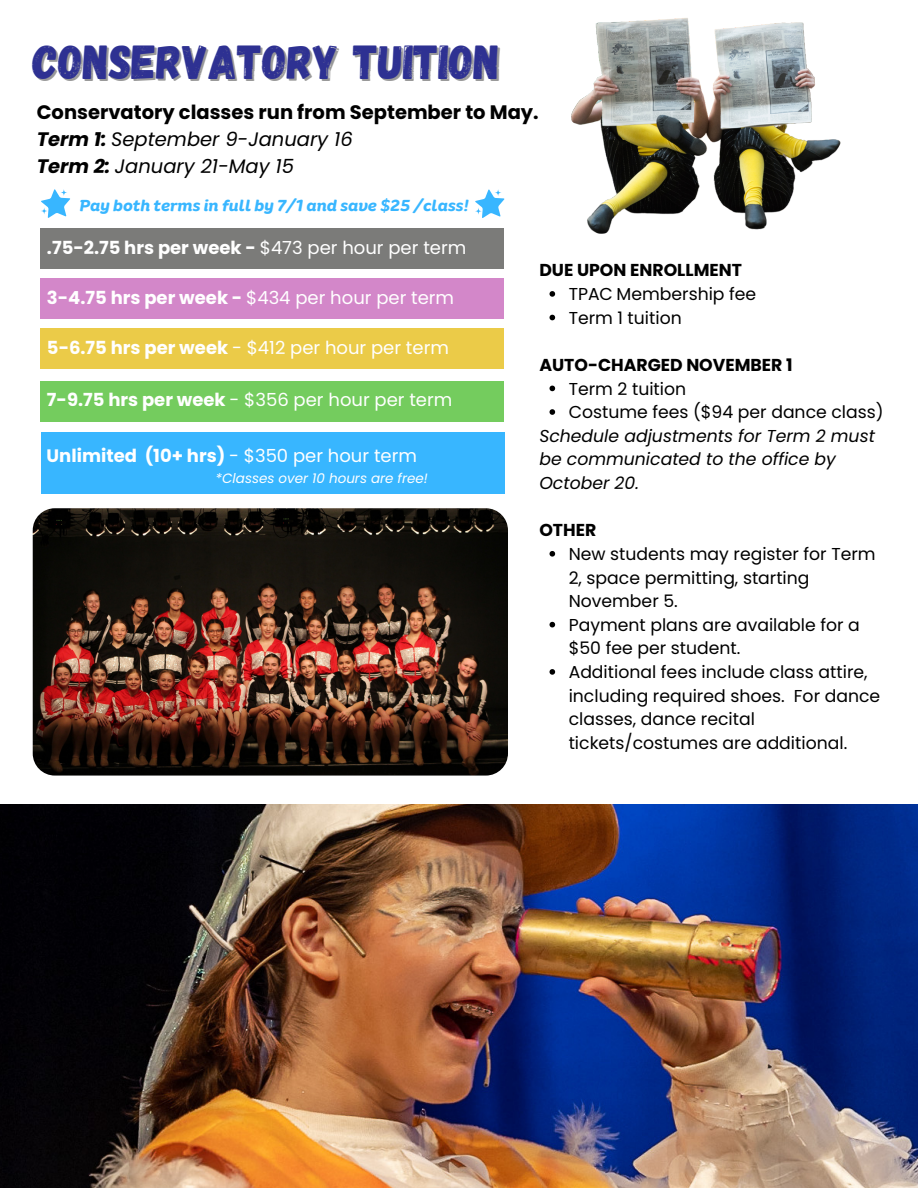
<style>
.page{position:relative;width:918px;height:1188px;background:#fff}
.page>*{position:absolute;margin:0;border:0;box-sizing:border-box;transform-origin:0 0}
.t1{font:47.7px "Gagalin";color:#2e3192}
.t2{font:700 19.5px/27px "Poppins";color:#000}
.t3{font:18px "Poppins";color:#fff}
.t4{font:700 18px "Poppins";color:#fff}
.t5{font:17.25px/23.7px "Poppins";color:#000}
.t6{font:italic 17.25px/23.7px "Poppins";color:#000}
.t7{font:700 17.25px "Poppins";color:#000}
.t8{font:italic 700 15.45px "Binate Display";color:#38b6ff}
.t9{font:italic 13.5px "Poppins";color:#fff}
.s1{font-style:italic}
.s2{font-weight:400;font-style:italic}
.s3{font-weight:400}
.s4{font-weight:700}
</style>
<div class="page">
<div style="left:41px;top:279px;width:463px;height:40px;background:#d387c9"></div>
<div style="left:41px;top:329px;width:463px;height:40px;background:#ebcb48"></div>
<div style="left:41px;top:382px;width:463px;height:40px;background:#74cc5e"></div>
<div style="left:41px;top:432px;width:463px;height:62px;background:#38b6ff"></div>
<img style="left:571px;top:18px;width:270px;height:216px">
<img style="left:33px;top:508px;width:475px;height:268px;border-radius:22px">
<svg style="left:550px;top:291px;width:5px;height:6px"></svg>
<svg style="left:550px;top:315px;width:5px;height:5px"></svg>
<svg style="left:550px;top:386px;width:5px;height:5px"></svg>
<svg style="left:550px;top:409px;width:5px;height:6px"></svg>
<svg style="left:550px;top:551px;width:5px;height:6px"></svg>
<svg style="left:550px;top:622px;width:5px;height:5px"></svg>
<svg style="left:550px;top:669px;width:5px;height:6px"></svg>
<div style="left:41px;top:228px;width:463px;height:40px;background:#7b7b79"></div>
<img style="left:0;top:805px;width:918px;height:383px">
<svg style="left:41px;top:189px;width:29px;height:29px"></svg>
<svg style="left:60px;top:189px;width:7px;height:7px"></svg>
<svg style="left:41px;top:207px;width:7px;height:8px"></svg>
<svg style="left:475px;top:189px;width:29px;height:29px"></svg>
<svg style="left:495px;top:189px;width:7px;height:7px"></svg>
<svg style="left:475px;top:208px;width:7px;height:7px"></svg>
<h1 class="t1" style="left:33px;top:31px;width:469px">CONSERVATORY TUITION</h1>
<p class="t2" style="left:37px;top:99px;width:504px">Conservatory classes run from September to May.<br><span class="s1">Term 1:</span> <span class="s2">September 9-January 16<br></span><span class="s1">Term 2:</span> <span class="s2">January 21-May 15</span></p>
<p class="t8" style="left:79px;top:191px;width:391px">Pay both terms in full by 7/1 and save $25 /class!</p>
<p class="t4" style="left:47px;top:235px;width:421px">.75-2.75 hrs per week - <span class="s3">$473 per hour per term</span></p>
<p class="t3" style="left:47px;top:285px;width:409px"><span class="s4">3-4.75 hrs per week -</span> $434 per hour per term</p>
<p class="t3" style="left:47px;top:335px;width:403px"><span class="s4">5-6.75 hrs per week</span> - $412 per hour per term</p>
<p class="t3" style="left:47px;top:388px;width:407px"><span class="s4">7-9.75 hrs per week</span> - $356 per hour per term</p>
<p class="t4" style="left:47px;top:443px;width:372px">Unlimited (10+ hrs) <span class="s3">- $350 per hour term</span></p>
<p class="t9" style="left:216px;top:468px;width:214px">*Classes over 10 hours are free!</p>
<p class="t7" style="left:539px;top:258px;width:204px">DUE UPON ENROLLMENT</p>
<p class="t5" style="left:569px;top:282px;width:189px">TPAC Membership fee<br>Term 1 tuition</p>
<p class="t7" style="left:539px;top:353px;width:255px">AUTO-CHARGED NOVEMBER 1</p>
<p class="t5" style="left:569px;top:377px;width:316px">Term 2 tuition<br>Costume fees ($94 per dance class)</p>
<p class="t6" style="left:539px;top:424px;width:337px">Schedule adjustments for Term 2 must be communicated to the office by<br>October 20.</p>
<p class="t7" style="left:539px;top:518px;width:58px">OTHER</p>
<p class="t5" style="left:569px;top:542px;width:313px">New students may register for Term<br>2, space permitting, starting<br>November 5.<br>Payment plans are available for a $50 fee per student.<br>Additional fees include class attire, including required shoes. For dance classes, dance recital tickets/costumes are additional.</p>
</div>
